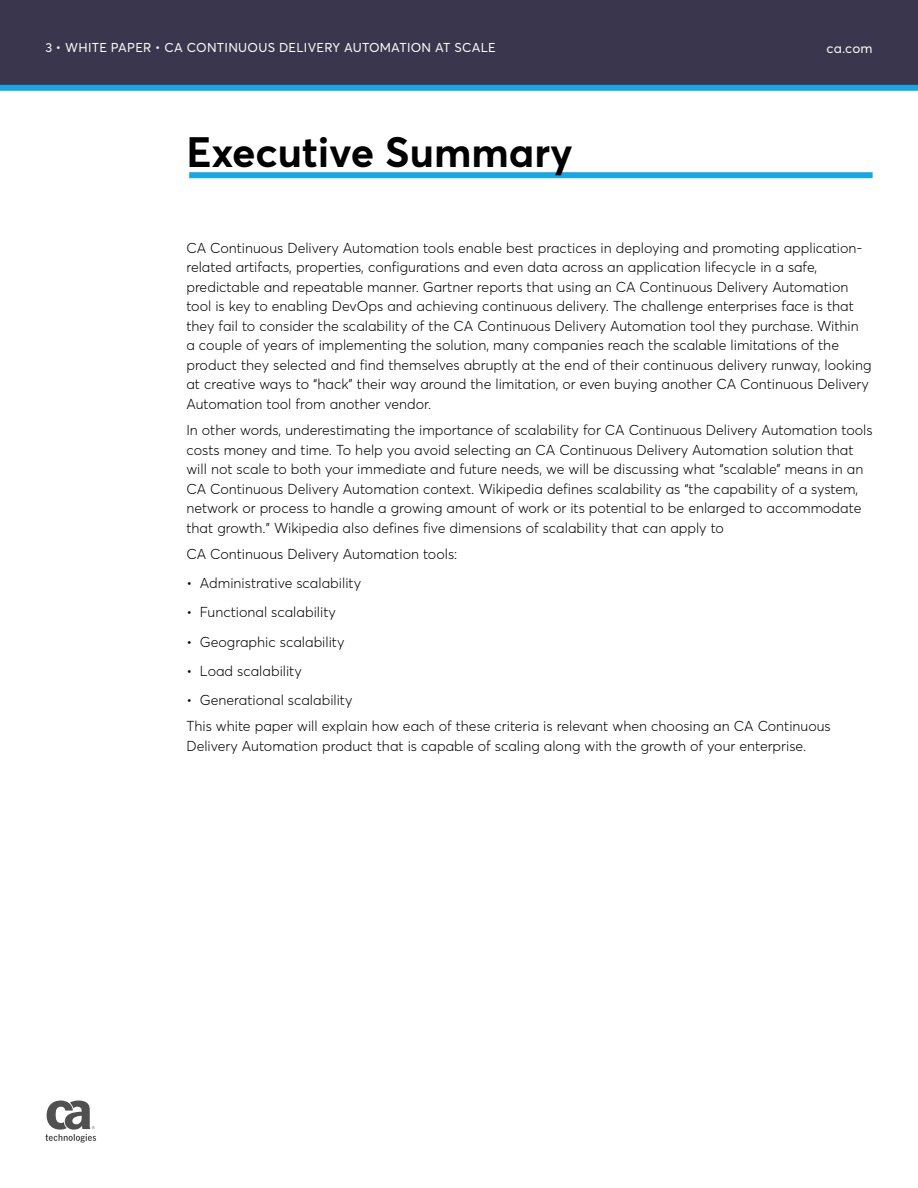
<style>
.page{position:relative;width:918px;height:1188px;background:#fff}
.page>*{position:absolute;margin:0;border:0;box-sizing:border-box;transform-origin:0 0}
.t1{font:700 42px "Averta";color:#000}
.t2{font:300 14.25px/19.5px "Averta";color:#000}
.t3{font:13.5px "Averta";color:#fff}
.t4{font:12.75px "Averta";letter-spacing:.02em;color:#fff}
</style>
<div class="page">
<div style="left:189px;top:172px;width:684px;height:6px;background:#1ca6df"></div>
<svg style="left:0;top:0;width:918px;height:91px;background:#373d56"></svg>
<svg style="left:45px;top:1101px;width:51px;height:42px"></svg>
<p class="t4" style="left:45px;top:40px;width:452px">3 • WHITE PAPER • CA CONTINUOUS DELIVERY AUTOMATION AT SCALE</p>
<h1 class="t1" style="left:186px;top:126px;width:388px">Executive Summary</h1>
<p class="t3" style="left:827px;top:40px;width:48px">ca.com</p>
<p class="t2" style="left:186px;top:238px;width:687px">CA Continuous Delivery Automation tools enable best practices in deploying and promoting application&shy;related artifacts, properties, configurations and even data across an application lifecycle in a safe, predictable and repeatable manner. Gartner reports that using an CA Continuous Delivery Automation tool is key to enabling DevOps and achieving continuous delivery. The challenge enterprises face is that they fail to consider the scalability of the CA Continuous Delivery Automation tool they purchase. Within<br>a couple of years of implementing the solution, many companies reach the scalable limitations of the product they selected and find themselves abruptly at the end of their continuous delivery runway, looking at creative ways to “hack” their way around the limitation, or even buying another CA Continuous Delivery Automation tool from another vendor.</p>
<p class="t2" style="left:186px;top:420px;width:688px">In other words, underestimating the importance of scalability for CA Continuous Delivery Automation tools costs money and time. To help you avoid selecting an CA Continuous Delivery Automation solution that will not scale to both your immediate and future needs, we will be discussing what “scalable” means in an CA Continuous Delivery Automation context. Wikipedia defines scalability as “the capability of a system, network or process to handle a growing amount of work or its potential to be enlarged to accommodate that growth.” Wikipedia also defines five dimensions of scalability that can apply to</p>
<p class="t2" style="left:186px;top:544px;width:272px">CA Continuous Delivery Automation tools:</p>
<p class="t2" style="left:186px;top:573px;width:176px">• Administrative scalability</p>
<p class="t2" style="left:186px;top:602px;width:151px">• Functional scalability</p>
<p class="t2" style="left:186px;top:632px;width:160px">• Geographic scalability</p>
<p class="t2" style="left:186px;top:661px;width:117px">• Load scalability</p>
<p class="t2" style="left:186px;top:687px;width:646px;line-height:26.2px">• Generational scalability<br>This white paper will explain how each of these criteria is relevant when choosing an CA Continuous</p>
<p class="t2" style="left:186px;top:736px;width:621px">Delivery Automation product that is capable of scaling along with the growth of your enterprise.</p>
</div>
